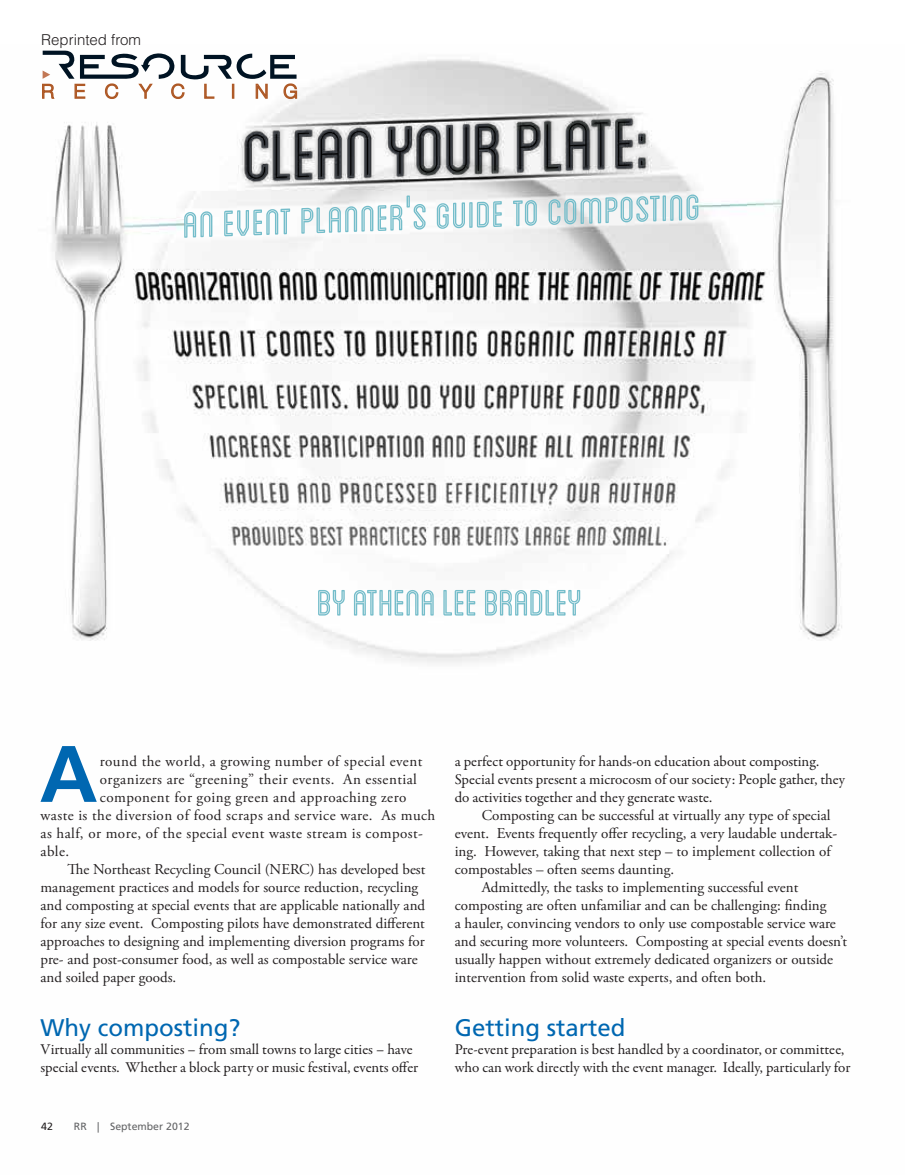
<style>
.page{position:relative;width:905px;height:1175px;background:#fff}
.page>*{position:absolute;margin:0;border:0;box-sizing:border-box;transform-origin:0 0}
.t1{font:700 79.95px "Frutiger LT Std";color:#0067b1}
.t2{font:24px "Frutiger LT Std";color:#0067b1}
.t3{font:15px "Adobe Garamond Pro";color:#231f20}
.t4{font:15px/18px "Garamond Premr Pro";letter-spacing:-.005em;color:#231f20}
.t5{font:15px "Adobe Garamond Pro";letter-spacing:.03em;color:#231f20}
.t6{font:300 15px "Helvetica LT Std";color:#231f20}
.t7{font:10.5px "Frutiger LT Std";color:#636466}
.t8{font:10.5px "Frutiger LT Std";color:#231f20}
</style>
<div class="page">
<img style="left:42px;top:50px;width:800px;height:613px">
<svg style="left:42px;top:51px;width:255px;height:48px"></svg>
<p class="t6" style="left:41px;top:30px;width:101px">Reprinted from</p>
<h1 class="t1" style="left:40px;top:727px;width:59px">A</h1>
<p class="t5" style="left:100px;top:752px;width:324px">round the world, a growing number of special event</p>
<p class="t5" style="left:100px;top:770px;width:318px">organizers are “greening” their events. An essential</p>
<p class="t5" style="left:100px;top:788px;width:308px">component for going green and approaching zero</p>
<p class="t5" style="left:40px;top:806px;width:396px">waste is the diversion of food scraps and service ware. As much</p>
<p class="t5" style="left:40px;top:824px;width:384px">as half, or more, of the special event waste stream is compost-</p>
<p class="t3" style="left:40px;top:842px;width:30px">able.</p>
<p class="t3" style="left:67px;top:860px;width:359px">The Northeast Recycling Council (NERC) has developed best</p>
<p class="t3" style="left:40px;top:878px;width:379px">management practices and models for source reduction, recycling</p>
<p class="t3" style="left:40px;top:896px;width:386px">and composting at special events that are applicable nationally and</p>
<p class="t3" style="left:40px;top:914px;width:386px">for any size event. Composting pilots have demonstrated different</p>
<p class="t3" style="left:40px;top:932px;width:385px">approaches to designing and implementing diversion programs for</p>
<p class="t3" style="left:40px;top:950px;width:379px">pre- and post-consumer food, as well as compostable service ware</p>
<p class="t3" style="left:40px;top:968px;width:137px">and soiled paper goods.</p>
<h2 class="t2" style="left:40px;top:1013px;width:201px">Why composting?</h2>
<p class="t4" style="left:40px;top:1040px;width:379px">Virtually all communities – from small towns to large cities – have special events. Whether a block party or music festival, events offer</p>
<p class="t8" style="left:41px;top:1120px;width:13px">42</p>
<p class="t7" style="left:74px;top:1120px;width:117px">RR | September 2012</p>
<p class="t4" style="left:454px;top:752px;width:392px">a perfect opportunity for hands-on education about composting.<br>Special events present a microcosm of our society: People gather, they do activities together and they generate waste.</p>
<p class="t3" style="left:482px;top:806px;width:350px">Composting can be successful at virtually any type of special</p>
<p class="t3" style="left:454px;top:824px;width:384px">event. Events frequently offer recycling, a very laudable undertak-</p>
<p class="t3" style="left:454px;top:842px;width:377px">ing. However, taking that next step – to implement collection of</p>
<p class="t3" style="left:454px;top:860px;width:221px">compostables – often seems daunting.</p>
<p class="t3" style="left:482px;top:878px;width:318px">Admittedly, the tasks to implementing successful event</p>
<p class="t3" style="left:454px;top:896px;width:373px">composting are often unfamiliar and can be challenging: finding</p>
<p class="t3" style="left:454px;top:914px;width:382px">a hauler, convincing vendors to only use compostable service ware</p>
<p class="t3" style="left:454px;top:932px;width:394px">and securing more volunteers. Composting at special events doesn’t</p>
<p class="t3" style="left:454px;top:950px;width:380px">usually happen without extremely dedicated organizers or outside</p>
<p class="t3" style="left:454px;top:968px;width:313px">intervention from solid waste experts, and often both.</p>
<h2 class="t2" style="left:454px;top:1013px;width:172px">Getting started</h2>
<p class="t4" style="left:454px;top:1040px;width:397px">Pre-event preparation is best handled by a coordinator, or committee, who can work directly with the event manager. Ideally, particularly for</p>
</div>
